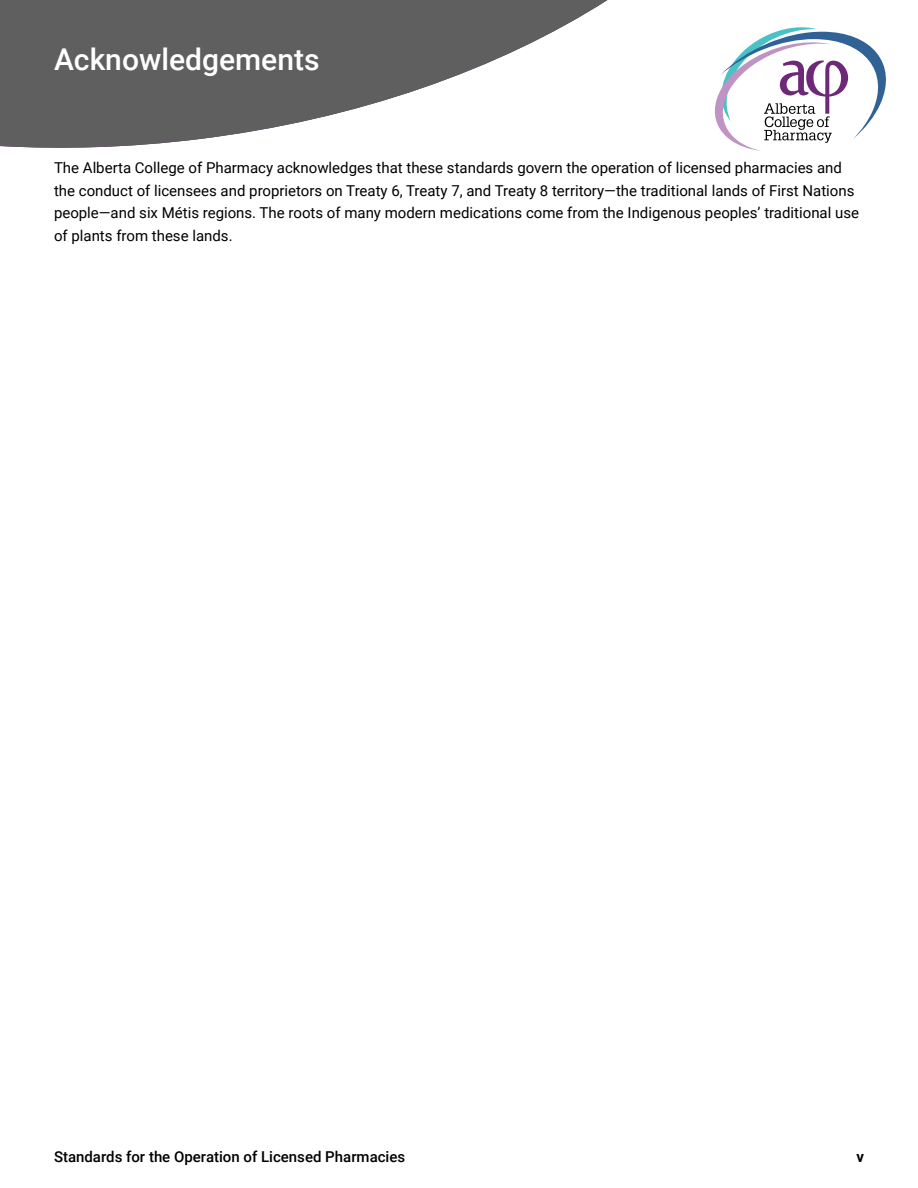
<style>
.page{position:relative;width:918px;height:1188px;background:#fff}
.page>*{position:absolute;margin:0;border:0;box-sizing:border-box;transform-origin:0 0}
.t1{font:500 30px "Roboto";color:#fff}
.t2{font:700 30px "Roboto";color:#fff}
.t3{font:15px/22.5px "Roboto";color:#000}
.t4{font:500 15px "Roboto";color:#000}
.t5{font:700 15px "Roboto";color:#000}
</style>
<div class="page">
<svg style="left:714px;top:27px;width:172px;height:124px"></svg>
<svg style="left:0;top:0;width:607px;height:148px;fill:#5f5f60"></svg>
<h1 class="t1" style="left:54px;top:39px;width:267px">Acknowledgements</h1>
<h1 class="t2" style="left:54px;top:39px;width:129px">Domain 0</h1>
<p class="t3" style="left:54px;top:156px;width:807px">The Alberta College of Pharmacy acknowledges that these standards govern the operation of licensed pharmacies and the conduct of licensees and proprietors on Treaty 6, Treaty 7, and Treaty 8 territory—the traditional lands of First Nations people—and six Métis regions. The roots of many modern medications come from the Indigenous peoples’ traditional use of plants from these lands.</p>
<p class="t4" style="left:54px;top:1146px;width:353px">Standards for the Operation of Licensed Pharmacies</p>
<p class="t5" style="left:856px;top:1146px;width:9px">v</p>
</div>
